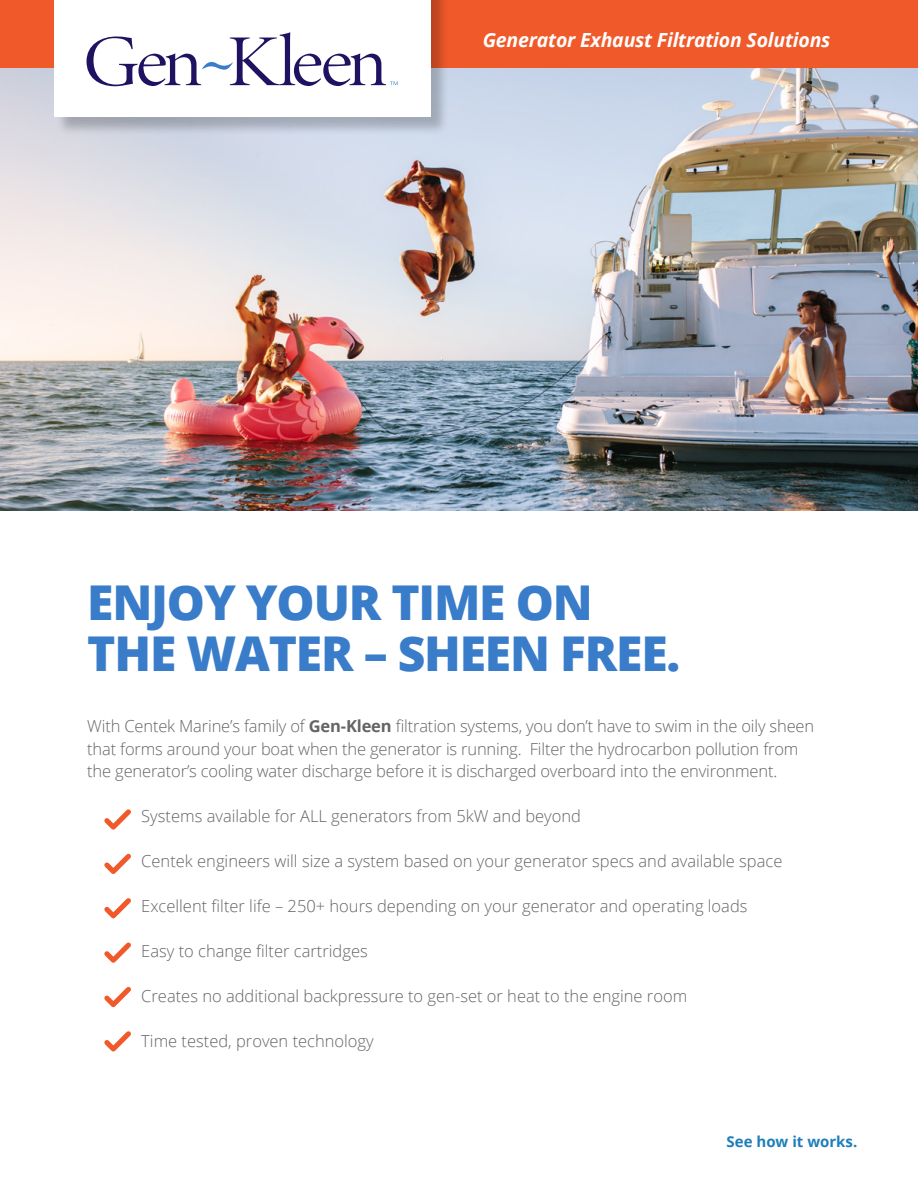
<style>
.page{position:relative;width:918px;height:1188px;background:#fff}
.page>*{position:absolute;margin:0;border:0;box-sizing:border-box;transform-origin:0 0}
.t1{font:800 48px/51px "Open Sans";letter-spacing:-.025em;color:#397cc9}
.t2{font:italic 700 19.5px "Open Sans";letter-spacing:-.01em;color:#fff}
.t3{font:300 16.5px/22.5px "Open Sans";color:#636466}
.t4{font:700 15px "Open Sans";color:#1e7ebb}
.s1{font-weight:700}
</style>
<div class="page">
<img style="left:0;top:68px;width:918px;height:443px">
<div style="left:0;top:0;width:918px;height:68px;background:#f05929"></div>
<div style="left:56px;top:0;width:393px;height:135px;background:#000;opacity:.22"></div>
<div style="left:54px;top:0;width:376px;height:116px;background:#fff"></div>
<svg style="left:87px;top:32px;width:311px;height:54px"></svg>
<svg style="left:104px;top:809px;width:27px;height:21px"></svg>
<svg style="left:104px;top:854px;width:27px;height:20px"></svg>
<svg style="left:104px;top:898px;width:27px;height:21px"></svg>
<svg style="left:104px;top:987px;width:27px;height:20px"></svg>
<svg style="left:104px;top:1031px;width:27px;height:21px"></svg>
<svg style="left:104px;top:942px;width:27px;height:21px"></svg>
<p class="t2" style="left:483px;top:26px;width:349px">Generator Exhaust Filtration Solutions</p>
<h1 class="t1" style="left:87px;top:575px;width:595px">ENJOY YOUR TIME ON<br>THE WATER – SHEEN FREE.</h1>
<p class="t3" style="left:87px;top:715px;width:728px">With Centek Marine’s family of <span class="s1">Gen-Kleen</span> filtration systems, you don’t have to swim in the oily sheen that forms around your boat when the generator is running. Filter the hydrocarbon pollution from the generator’s cooling water discharge before it is discharged overboard into the environment.</p>
<p class="t3" style="left:141px;top:805px;width:441px">Systems available for ALL generators from 5kW and beyond</p>
<p class="t3" style="left:141px;top:850px;width:643px">Centek engineers will size a system based on your generator specs and available space</p>
<p class="t3" style="left:141px;top:895px;width:608px">Excellent filter life – 250+ hours depending on your generator and operating loads</p>
<p class="t3" style="left:141px;top:940px;width:228px">Easy to change filter cartridges</p>
<p class="t3" style="left:141px;top:985px;width:548px">Creates no additional backpressure to gen-set or heat to the engine room</p>
<p class="t3" style="left:141px;top:1030px;width:234px">Time tested, proven technology</p>
<p class="t4" style="left:727px;top:1131px;width:132px">See how it works.</p>
</div>
